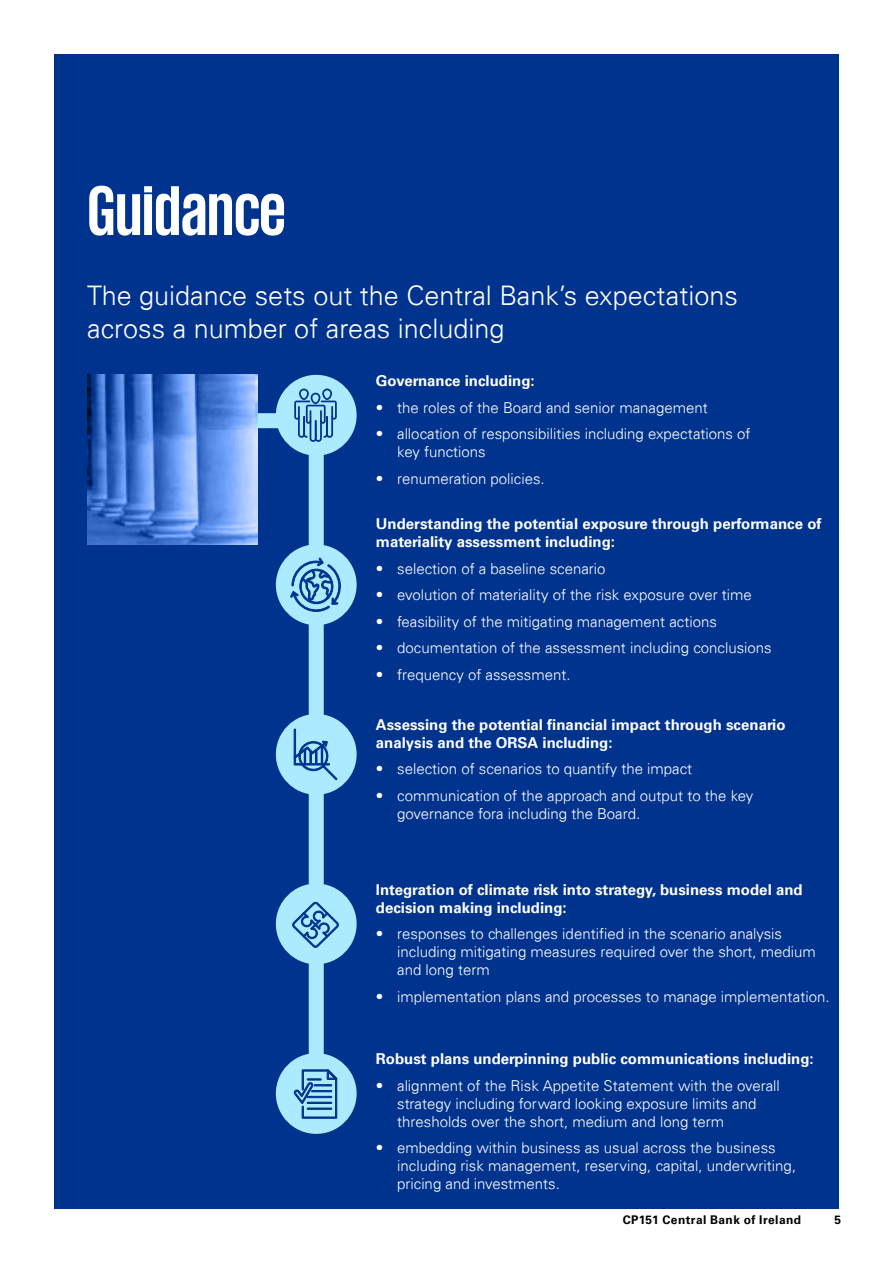
<style>
.page{position:relative;width:893px;height:1263px;background:#fff}
.page>*{position:absolute;margin:0;border:0;box-sizing:border-box;transform-origin:0 0}
.t1{font:700 72px "KPMG";color:#fff}
.t2{font:300 27px/32.4px "Univers 45";color:#fff}
.t3{font:300 15px/18px "Univers 45";color:#fff}
.t4{font:700 15px/18px "Univers 65";color:#fff}
.t5{font:700 12px "Univers LT Std";letter-spacing:.035em;color:#000}
</style>
<div class="page">
<div style="left:54px;top:54px;width:785px;height:1155px;background:#00338d"></div>
<div style="left:276px;top:375px;width:81px;height:81px;background:#aceaff;border-radius:50%"></div>
<div style="left:255px;top:413px;width:75px;height:15px;background:#aceaff"></div>
<img style="left:87px;top:375px;width:170px;height:170px">
<div style="left:309px;top:413px;width:15px;height:653px;background:#aceaff"></div>
<div style="left:276px;top:544px;width:81px;height:81px;background:#aceaff;border-radius:50%"></div>
<div style="left:276px;top:714px;width:81px;height:81px;background:#aceaff;border-radius:50%"></div>
<div style="left:276px;top:883px;width:81px;height:81px;background:#aceaff;border-radius:50%"></div>
<div style="left:276px;top:1053px;width:81px;height:81px;background:#aceaff;border-radius:50%"></div>
<svg style="left:292px;top:902px;width:47px;height:46px"></svg>
<svg style="left:294px;top:729px;width:43px;height:51px"></svg>
<svg style="left:294px;top:389px;width:43px;height:53px"></svg>
<svg style="left:293px;top:1069px;width:44px;height:50px"></svg>
<svg style="left:290px;top:557px;width:51px;height:76px"></svg>
<h1 class="t1" style="left:87px;top:174px;width:200px">Guidance</h1>
<h2 class="t2" style="left:87px;top:279px;width:652px">The guidance sets out the Central Bank’s expectations across a number of areas including</h2>
<p class="t4" style="left:376px;top:372px;width:160px">Governance including:</p>
<p class="t3" style="left:376px;top:398px;width:333px">• the roles of the Board and senior management</p>
<p class="t3" style="left:397px;top:425px;width:355px;text-indent:-21px">• allocation of responsibilities including expectations of key functions</p>
<p class="t3" style="left:376px;top:469px;width:170px">• renumeration policies.</p>
<p class="t4" style="left:376px;top:515px;width:447px">Understanding the potential exposure through performance of materiality assessment including:</p>
<p class="t3" style="left:376px;top:559px;width:231px">• selection of a baseline scenario</p>
<p class="t3" style="left:376px;top:586px;width:377px">• evolution of materiality of the risk exposure over time</p>
<p class="t3" style="left:376px;top:612px;width:343px">• feasibility of the mitigating management actions</p>
<p class="t3" style="left:376px;top:639px;width:397px">• documentation of the assessment including conclusions</p>
<p class="t3" style="left:376px;top:665px;width:196px">• frequency of assessment.</p>
<p class="t4" style="left:376px;top:716px;width:411px">Assessing the potential financial impact through scenario analysis and the ORSA including:</p>
<p class="t3" style="left:376px;top:760px;width:318px">• selection of scenarios to quantify the impact</p>
<p class="t3" style="left:397px;top:786px;width:358px;text-indent:-21px">• communication of the approach and output to the key governance fora including the Board.</p>
<p class="t4" style="left:376px;top:881px;width:428px">Integration of climate risk into strategy, business model and decision making including:</p>
<p class="t3" style="left:397px;top:925px;width:420px;text-indent:-21px">• responses to challenges identified in the scenario analysis including mitigating measures required over the short, medium and long term</p>
<p class="t3" style="left:376px;top:987px;width:455px">• implementation plans and processes to manage implementation.</p>
<p class="t4" style="left:376px;top:1050px;width:439px">Robust plans underpinning public communications including:</p>
<p class="t3" style="left:397px;top:1076px;width:384px;text-indent:-21px">• alignment of the Risk Appetite Statement with the overall strategy including forward looking exposure limits and thresholds over the short, medium and long term</p>
<p class="t3" style="left:397px;top:1139px;width:401px;text-indent:-21px">• embedding within business as usual across the business including risk management, reserving, capital, underwriting, pricing and investments.</p>
<p class="t5" style="left:623px;top:1213px;width:180px">CP151 Central Bank of Ireland</p>
<p class="t5" style="left:835px;top:1213px;width:8px">5</p>
</div>
